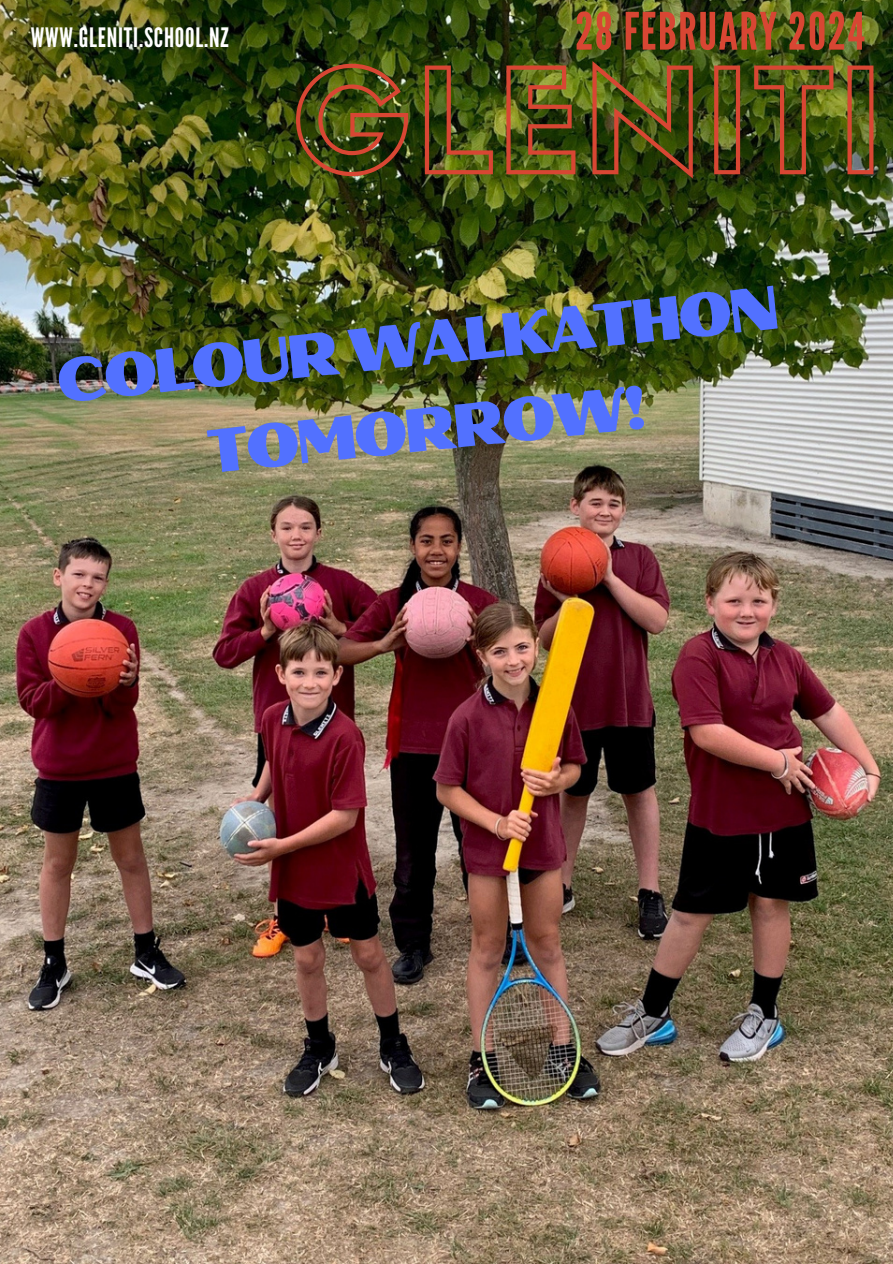
<style>
.page{position:relative;width:893px;height:1264px;background:#fff}
.page>*{position:absolute;margin:0;border:0;box-sizing:border-box;transform-origin:0 0}
.t1{font:140.25px "Sifonn Basic Outline";letter-spacing:.03em;color:#d84633}
.t2{font:61.5px/85.5px "Oilvare Base";color:#5271ff;text-align:center}
.t3{font:51.45px "League Gothic";letter-spacing:.03em;color:#d84633}
.t4{font:26.7px "League Gothic";letter-spacing:.03em;color:#fff}
</style>
<div class="page">
<img style="left:0;top:0;width:892px;height:1263px">
<h1 class="t4" style="left:31px;top:22px;width:199px">WWW.GLENITI.SCHOOL.NZ</h1>
<p class="t3" style="left:575px;top:1px;width:291px">28 FEBRUARY 2024</p>
<h3 class="t1" style="left:292px;top:67px;width:591px">GLENITI</h3>
<h2 class="t2" style="left:52px;top:340px;width:728px;rotate:-6deg">COLOUR WALKATHON<br>TOMORROW!</h2>
</div>
